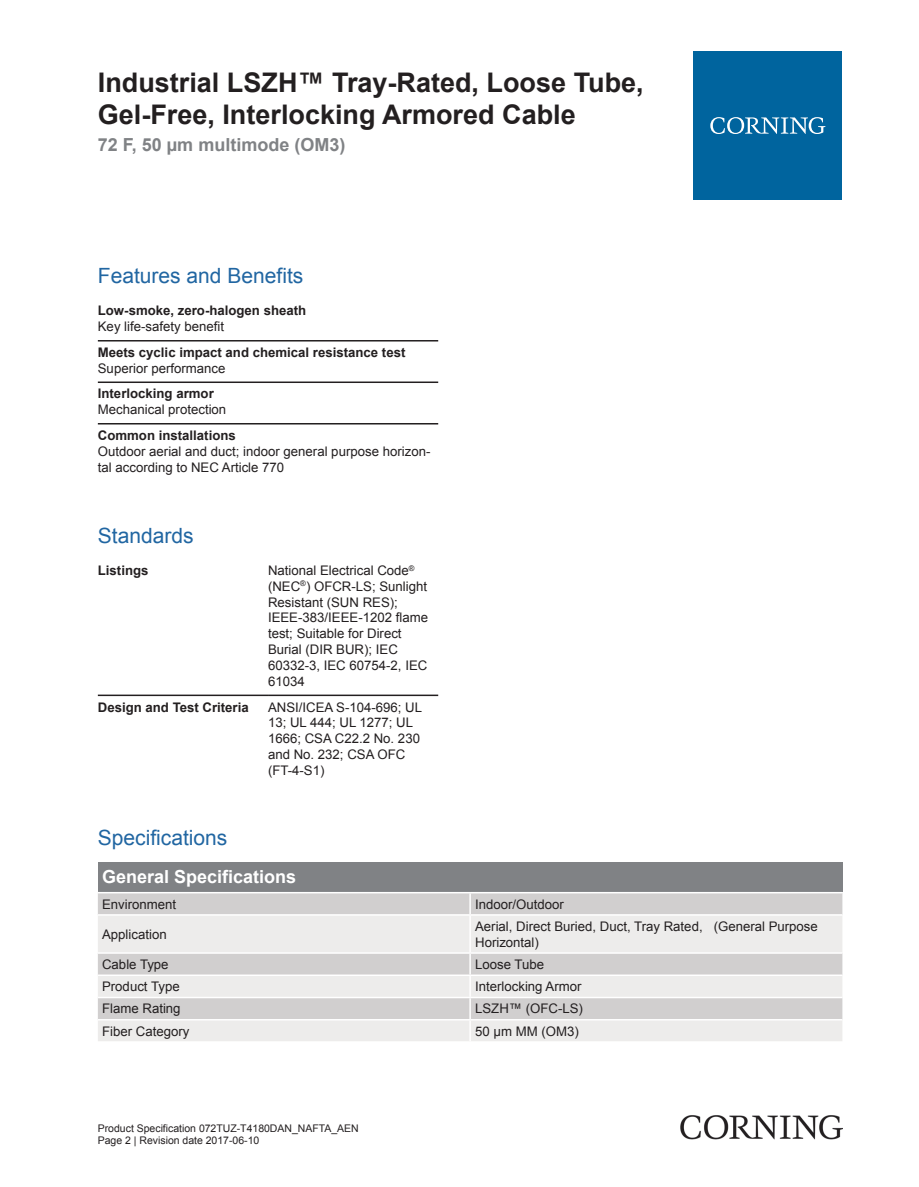
<style>
.page{position:relative;width:919px;height:1187px;background:#fff}
.page>*{position:absolute;margin:0;border:0;box-sizing:border-box;transform-origin:0 0}
.t1{font:700 27px/32.4px "Arial";color:#231f20}
.t2{font:21px "Arial";color:#2166a2}
.t3{font:700 18px "Arial";color:#808285}
.t4{font:700 18px "Arial";color:#fff}
.t5{font:13.2px/15.9px "Arial";color:#231f20}
.t6{font:700 13.2px "Arial";color:#231f20}
.t7{font:10.5px/12.6px "Arial";color:#231f20}
</style>
<div class="page">
<hr style="left:98px;top:340px;width:340px;height:1px;background:#231f20">
<hr style="left:98px;top:381px;width:340px;height:2px;background:#231f20">
<hr style="left:98px;top:423px;width:340px;height:1px;background:#231f20">
<hr style="left:98px;top:694px;width:170px;height:2px;background:#231f20">
<hr style="left:268px;top:694px;width:170px;height:2px;background:#231f20">
<div style="left:98px;top:862px;width:744px;height:29px;background:#808285"></div>
<div style="left:98px;top:893px;width:744px;height:21px;background:#d1cfcf"></div>
<svg style="left:98px;top:916px;width:744px;height:125px;background:#e3e2e2"></svg>
<hr style="left:469px;top:893px;width:2px;height:21px;background:#fff">
<hr style="left:469px;top:915px;width:2px;height:37px;background:#fff">
<hr style="left:469px;top:953px;width:2px;height:21px;background:#fff">
<hr style="left:469px;top:975px;width:2px;height:21px;background:#fff">
<hr style="left:469px;top:998px;width:2px;height:20px;background:#fff">
<hr style="left:469px;top:1020px;width:2px;height:21px;background:#fff">
<hr style="left:98px;top:952px;width:372px;height:1px;background:#fff">
<hr style="left:470px;top:952px;width:372px;height:1px;background:#fff">
<hr style="left:98px;top:974px;width:372px;height:1px;background:#fff">
<hr style="left:470px;top:974px;width:372px;height:1px;background:#fff">
<hr style="left:98px;top:996px;width:372px;height:2px;background:#fff">
<hr style="left:470px;top:996px;width:372px;height:2px;background:#fff">
<hr style="left:98px;top:1018px;width:372px;height:2px;background:#fff">
<hr style="left:470px;top:1018px;width:372px;height:2px;background:#fff">
<div style="left:693px;top:51px;width:149px;height:149px;background:#00649e"></div>
<svg style="left:710px;top:117px;width:115px;height:17px"></svg>
<img style="left:680px;top:1115px;width:162px;height:24px">
<h1 class="t1" style="left:98px;top:66px;width:547px">Industrial LSZH™ Tray-Rated, Loose Tube,<br>Gel-Free, Interlocking Armored Cable</h1>
<h3 class="t3" style="left:98px;top:132px;width:249px">72 F, 50 µm multimode (OM3)</h3>
<h2 class="t2" style="left:98px;top:261px;width:207px">Features and Benefits</h2>
<p class="t6" style="left:98px;top:301px;width:210px">Low-smoke, zero-halogen sheath</p>
<p class="t5" style="left:98px;top:318px;width:128px">Key life-safety benefit</p>
<p class="t6" style="left:98px;top:343px;width:309px">Meets cyclic impact and chemical resistance test</p>
<p class="t5" style="left:98px;top:360px;width:129px">Superior performance</p>
<p class="t6" style="left:98px;top:384px;width:117px">Interlocking armor</p>
<p class="t5" style="left:98px;top:401px;width:130px">Mechanical protection</p>
<p class="t6" style="left:98px;top:426px;width:139px">Common installations</p>
<p class="t5" style="left:98px;top:443px;width:334px">Outdoor aerial and duct; indoor general purpose horizon&shy;tal according to NEC Article 770</p>
<h2 class="t2" style="left:98px;top:520px;width:97px">Standards</h2>
<p class="t6" style="left:98px;top:561px;width:52px">Listings</p>
<p class="t5" style="left:268px;top:562px;width:161px">National Electrical Code<sup>® </sup>(NEC<sup>®</sup>) OFCR-LS; Sunlight<br>Resistant (SUN RES);<br>IEEE-383/IEEE-1202 flame test; Suitable for Direct<br>Burial (DIR BUR); IEC<br>60332-3, IEC 60754-2, IEC<br>61034</p>
<p class="t6" style="left:98px;top:697px;width:152px">Design and Test Criteria</p>
<p class="t5" style="left:268px;top:698px;width:156px">ANSI/ICEA S-104-696; UL<br>13; UL 444; UL 1277; UL<br>1666; CSA C22.2 No. 230 and No. 232; CSA OFC (FT-4-S1)</p>
<h2 class="t2" style="left:98px;top:823px;width:131px">Specifications</h2>
<h3 class="t4" style="left:102px;top:864px;width:196px">General Specifications</h3>
<p class="t5" style="left:102px;top:895px;width:76px">Environment</p>
<p class="t5" style="left:475px;top:895px;width:90px">Indoor/Outdoor</p>
<p class="t5" style="left:102px;top:925px;width:66px">Application</p>
<p class="t5" style="left:475px;top:918px;width:344px">Aerial, Direct Buried, Duct, Tray Rated, (General Purpose<br>Horizontal)</p>
<p class="t5" style="left:102px;top:956px;width:68px">Cable Type</p>
<p class="t5" style="left:475px;top:956px;width:70px">Loose Tube</p>
<p class="t5" style="left:102px;top:978px;width:79px">Product Type</p>
<p class="t5" style="left:475px;top:978px;width:108px">Interlocking Armor</p>
<p class="t5" style="left:102px;top:1000px;width:80px">Flame Rating</p>
<p class="t5" style="left:475px;top:1000px;width:109px">LSZH™ (OFC-LS)</p>
<p class="t5" style="left:102px;top:1022px;width:89px">Fiber Category</p>
<p class="t5" style="left:475px;top:1022px;width:105px">50 µm MM (OM3)</p>
<p class="t7" style="left:98px;top:1121px;width:262px">Product Specification 072TUZ-T4180DAN_NAFTA_AEN<br>Page 2 | Revision date 2017-06-10</p>
</div>
